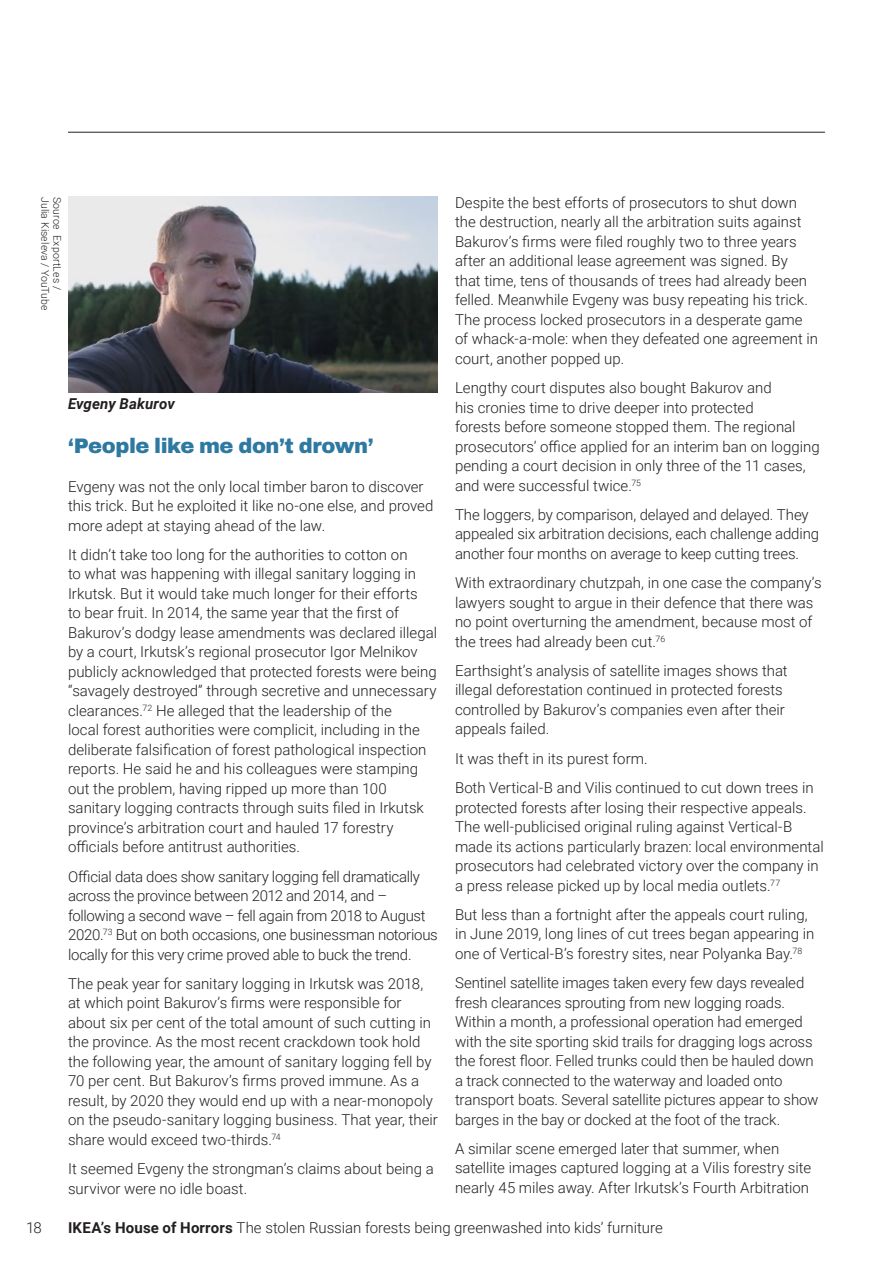
<style>
.page{position:relative;width:893px;height:1263px;background:#fff}
.page>*{position:absolute;margin:0;border:0;box-sizing:border-box;transform-origin:0 0}
.B_head{font:900 21px "Archivo";letter-spacing:-.02em;color:#2e79a1}
.Body{font:300 15px/19.5px "Roboto";color:#231f20}
.Body-2{font:300 15px/19.5px "Roboto";letter-spacing:-.02em;color:#231f20}
.t1{font:italic 700 15px "Roboto";letter-spacing:.01em;color:#231f20}
.Photo_credit{font:300 10.5px "Roboto";letter-spacing:.015em;color:#231f20}
.s1{font-weight:700}
</style>
<div class="page">
<img style="left:68px;top:197px;width:370px;height:195px">
<hr style="left:68px;top:132px;width:757px;height:1px;background:#231f20">
<p class="Photo_credit" style="left:53px;top:197px;width:115px;rotate:90deg">Julia Kiseleva / YouTube</p>
<p class="Photo_credit" style="left:65px;top:197px;width:95px;rotate:90deg">Source ExportLes /</p>
<p class="t1" style="left:68px;top:393px;width:108px">Evgeny Bakurov</p>
<p class="B_head" style="left:68px;top:433px;width:307px">‘People like me don’t drown’</p>
<p class="Body" style="left:68px;top:476px;width:367px">Evgeny was not the only local timber baron to discover this trick. But he exploited it like no-one else, and proved more adept at staying ahead of the law.</p>
<p class="Body" style="left:68px;top:544px;width:371px">It didn’t take too long for the authorities to cotton on<br>to what was happening with illegal sanitary logging in Irkutsk. But it would take much longer for their efforts<br>to bear fruit. In 2014, the same year that the first of Bakurov’s dodgy lease amendments was declared illegal by a court, Irkutsk’s regional prosecutor Igor Melnikov publicly acknowledged that protected forests were being “savagely destroyed” through secretive and unnecessary clearances.<sup>72</sup> He alleged that the leadership of the<br>local forest authorities were complicit, including in the deliberate falsification of forest pathological inspection reports. He said he and his colleagues were stamping out the problem, having ripped up more than 100 sanitary logging contracts through suits filed in Irkutsk province’s arbitration court and hauled 17 forestry officials before antitrust authorities.</p>
<p class="Body-2" style="left:68px;top:866px;width:371px">Official data does show sanitary logging fell dramatically across the province between 2012 and 2014, and – following a second wave – fell again from 2018 to August 2020.<sup>73</sup> But on both occasions, one businessman notorious locally for this very crime proved able to buck the trend.</p>
<p class="Body" style="left:68px;top:973px;width:371px">The peak year for sanitary logging in Irkutsk was 2018, at which point Bakurov’s firms were responsible for about six per cent of the total amount of such cutting in the province. As the most recent crackdown took hold the following year, the amount of sanitary logging fell by 70 per cent. But Bakurov’s firms proved immune. As a result, by 2020 they would end up with a near-monopoly on the pseudo-sanitary logging business. That year, their share would exceed two-thirds.<sup>74</sup></p>
<p class="Body" style="left:68px;top:1158px;width:367px">It seemed Evgeny the strongman’s claims about being a survivor were no idle boast.</p>
<p class="Body" style="left:455px;top:192px;width:365px">Despite the best efforts of prosecutors to shut down the destruction, nearly all the arbitration suits against Bakurov’s firms were filed roughly two to three years after an additional lease agreement was signed. By<br>that time, tens of thousands of trees had already been felled. Meanwhile Evgeny was busy repeating his trick.<br>The process locked prosecutors in a desperate game of whack-a-mole: when they defeated one agreement in court, another popped up.</p>
<p class="Body" style="left:455px;top:378px;width:366px">Lengthy court disputes also bought Bakurov and<br>his cronies time to drive deeper into protected<br>forests before someone stopped them. The regional prosecutors’ office applied for an interim ban on logging pending a court decision in only three of the 11 cases, and were successful twice.<sup>75</sup></p>
<p class="Body" style="left:455px;top:504px;width:366px">The loggers, by comparison, delayed and delayed. They appealed six arbitration decisions, each challenge adding another four months on average to keep cutting trees.</p>
<p class="Body" style="left:455px;top:573px;width:368px">With extraordinary chutzpah, in one case the company’s lawyers sought to argue in their defence that there was no point overturning the amendment, because most of the trees had already been cut.<sup>76</sup></p>
<p class="Body" style="left:455px;top:660px;width:334px">Earthsight’s analysis of satellite images shows that illegal deforestation continued in protected forests controlled by Bakurov’s companies even after their appeals failed.</p>
<p class="Body" style="left:455px;top:748px;width:194px">It was theft in its purest form.</p>
<p class="Body" style="left:455px;top:777px;width:370px">Both Vertical-B and Vilis continued to cut down trees in protected forests after losing their respective appeals.<br>The well-publicised original ruling against Vertical-B made its actions particularly brazen: local environmental prosecutors had celebrated victory over the company in a press release picked up by local media outlets.<sup>77</sup></p>
<p class="Body" style="left:455px;top:904px;width:361px">But less than a fortnight after the appeals court ruling, in June 2019, long lines of cut trees began appearing in one of Vertical-B’s forestry sites, near Polyanka Bay.<sup>78</sup></p>
<p class="Body" style="left:455px;top:972px;width:365px">Sentinel satellite images taken every few days revealed fresh clearances sprouting from new logging roads.<br>Within a month, a professional operation had emerged with the site sporting skid trails for dragging logs across the forest floor. Felled trunks could then be hauled down a track connected to the waterway and loaded onto transport boats. Several satellite pictures appear to show barges in the bay or docked at the foot of the track.</p>
<p class="Body" style="left:455px;top:1138px;width:358px">A similar scene emerged later that summer, when satellite images captured logging at a Vilis forestry site nearly 45 miles away. After Irkutsk’s Fourth Arbitration</p>
<p class="Body" style="left:26px;top:1217px;width:17px">18</p>
<p class="Body" style="left:68px;top:1217px;width:596px"><span class="s1">IKEA’s House of Horrors</span> The stolen Russian forests being greenwashed into kids’ furniture</p>
</div>
